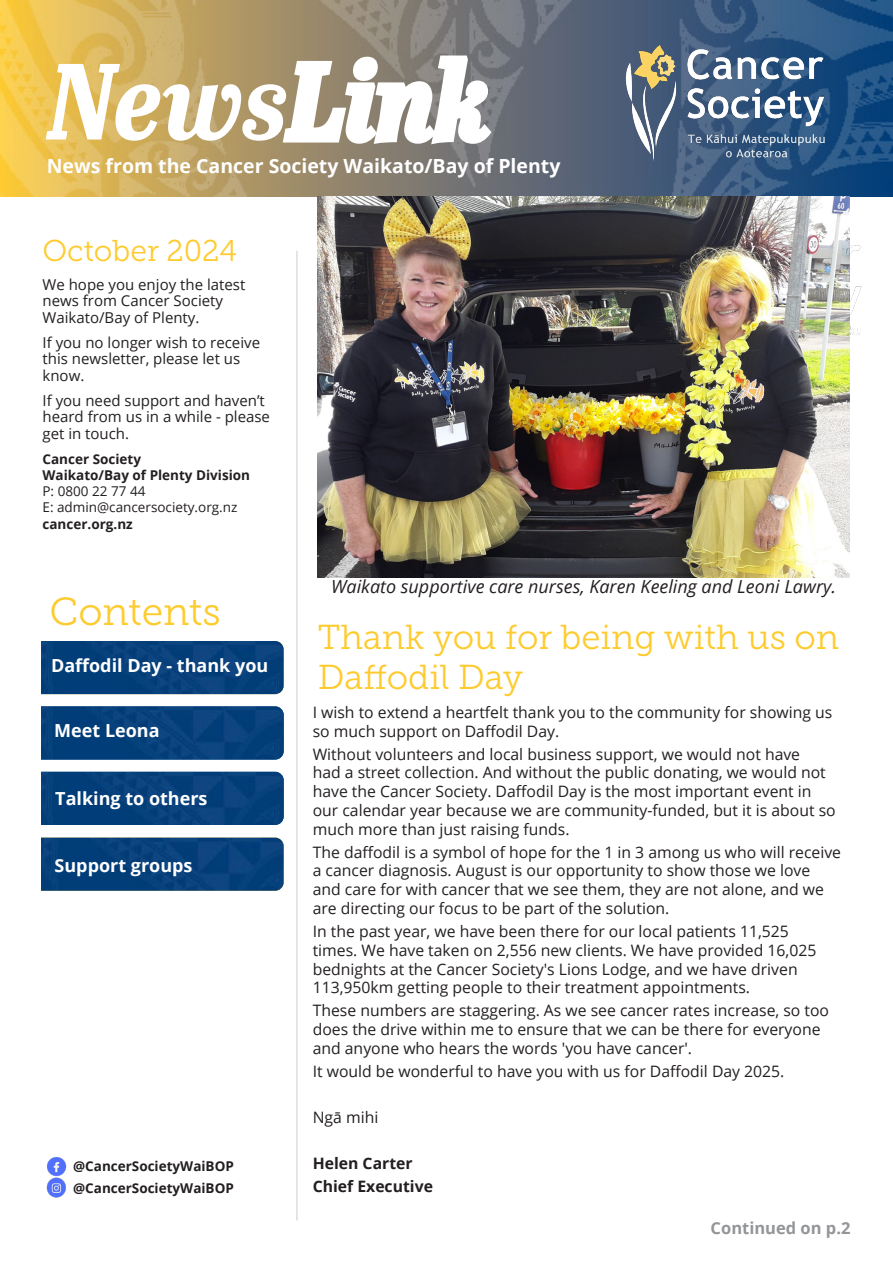
<style>
.page{position:relative;width:893px;height:1263px;background:#fff}
.page>*{position:absolute;margin:0;border:0;box-sizing:border-box;transform-origin:0 0}
.t1{font:italic 700 108px "Abril Titling Cnd";color:#fff}
.t2{font:39px "Museo Slab 300";color:#fecb2f}
.t3{font:34.5px/40.5px "Museo Slab 300";color:#fecb2f}
.t4{font:30px "Museo Slab 300";color:#fecb2f}
.t5{font:700 19.5px "Open Sans";color:#fff}
.t6{font:700 18px "Open Sans";color:#fff}
.t7{font:italic 18px "Open Sans";color:#231f20}
.t8{font:700 16.5px "Open Sans";color:#939598}
.t9{font:15.75px/18.8px "Open Sans";color:#231f20}
.t10{font:700 15.75px "Open Sans";color:#231f20}
.t11{font:15px/16.5px "Open Sans";color:#231f20}
.t12{font:700 13.5px "Open Sans";color:#231f20}
.t13{font:13.5px "Open Sans";color:#231f20}
</style>
<div class="page">
<img style="left:0;top:0;width:893px;height:196px">
<img style="left:849px;top:228px;width:13px;height:150px">
<hr style="left:296px;top:251px;width:2px;height:969px;background:#dcdddf">
<img style="left:318px;top:197px;width:531px;height:381px">
<img style="left:41px;top:641px;width:243px;height:53px">
<img style="left:41px;top:706px;width:243px;height:53px">
<img style="left:41px;top:772px;width:243px;height:53px">
<img style="left:41px;top:838px;width:243px;height:53px">
<img style="left:46px;top:1157px;width:21px;height:41px">
<img style="left:604px;top:35px;width:242px;height:136px">
<p class="t1" style="left:47px;top:22px;width:445px">NewsLink</p>
<p class="t5" style="left:47px;top:152px;width:515px">News from the Cancer Society Waikato/Bay of Plenty</p>
<p class="t4" style="left:43px;top:234px;width:196px">October 2024</p>
<p class="t11" style="left:43px;top:276px;width:204px">We hope you enjoy the latest news from Cancer Society<br>Waikato/Bay of Plenty.</p>
<p class="t11" style="left:43px;top:334px;width:219px">If you no longer wish to receive this newsletter, please let us know.</p>
<p class="t11" style="left:43px;top:392px;width:229px">If you need support and haven’t heard from us in a while - please get in touch.</p>
<p class="t12" style="left:43px;top:449px;width:100px">Cancer Society</p>
<p class="t12" style="left:43px;top:465px;width:209px">Waikato/Bay of Plenty Division</p>
<p class="t13" style="left:43px;top:482px;width:104px">P: 0800 22 77 44</p>
<p class="t13" style="left:43px;top:498px;width:196px">E: admin@cancersociety.org.nz</p>
<p class="t12" style="left:43px;top:514px;width:92px">cancer.org.nz</p>
<p class="t2" style="left:49px;top:590px;width:173px">Contents</p>
<p class="t6" style="left:51px;top:653px;width:219px">Daffodil Day - thank you</p>
<p class="t6" style="left:54px;top:717px;width:107px">Meet Leona</p>
<p class="t6" style="left:55px;top:786px;width:154px">Talking to others</p>
<p class="t6" style="left:55px;top:852px;width:139px">Support groups</p>
<p class="t12" style="left:73px;top:1157px;width:162px">@CancerSocietyWaiBOP</p>
<p class="t12" style="left:73px;top:1179px;width:162px">@CancerSocietyWaiBOP</p>
<p class="t7" style="left:331px;top:574px;width:506px">Waikato supportive care nurses, Karen Keeling and Leoni Lawry.</p>
<p class="t3" style="left:318px;top:617px;width:523px">Thank you for being with us on<br>Daffodil Day</p>
<p class="t9" style="left:313px;top:702px;width:521px">I wish to extend a heartfelt thank you to the community for showing us so much support on Daffodil Day.</p>
<p class="t9" style="left:313px;top:744px;width:525px">Without volunteers and local business support, we would not have<br>had a street collection. And without the public donating, we would not have the Cancer Society. Daffodil Day is the most important event in our calendar year because we are community-funded, but it is about so much more than just raising funds.</p>
<p class="t9" style="left:313px;top:842px;width:530px">The daffodil is a symbol of hope for the 1 in 3 among us who will receive a cancer diagnosis. August is our opportunity to show those we love and care for with cancer that we see them, they are not alone, and we are directing our focus to be part of the solution.</p>
<p class="t9" style="left:313px;top:921px;width:505px">In the past year, we have been there for our local patients 11,525 times. We have taken on 2,556 new clients. We have provided 16,025 bednights at the Cancer Society's Lions Lodge, and we have driven 113,950km getting people to their treatment appointments.</p>
<p class="t9" style="left:313px;top:1001px;width:518px">These numbers are staggering. As we see cancer rates increase, so too does the drive within me to ensure that we can be there for everyone and anyone who hears the words 'you have cancer'.</p>
<p class="t9" style="left:313px;top:1061px;width:473px">It would be wonderful to have you with us for Daffodil Day 2025.</p>
<p class="t9" style="left:313px;top:1107px;width:67px">Ngā mihi</p>
<p class="t10" style="left:313px;top:1152px;width:101px">Helen Carter</p>
<p class="t10" style="left:313px;top:1175px;width:122px">Chief Executive</p>
<p class="t8" style="left:711px;top:1216px;width:141px">Continued on p.2</p>
</div>
